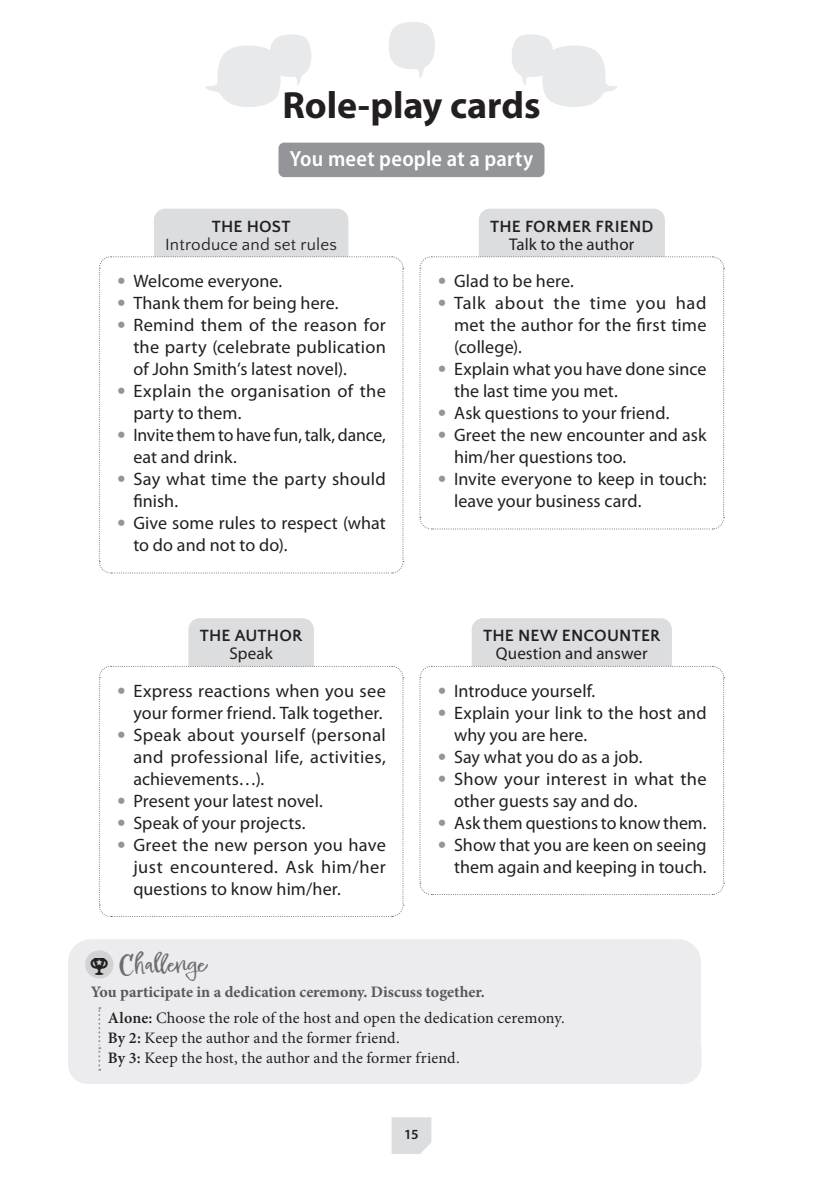
<style>
.page{position:relative;width:823px;height:1191px;background:#fff}
.page>*{position:absolute;margin:0;border:0;box-sizing:border-box;transform-origin:0 0}
.t1{font:700 38px "Myriad Pro";color:#231f20}
.t2{font:24px "Epicursive Script";color:#6c6d70}
.t3{font:600 semi-condensed 22px "Myriad Pro";letter-spacing:.01em;color:#fff}
.t4{font:18px/22px "Myriad Pro";letter-spacing:.005em;color:#231f20}
.t5{font:700 17px "Quattrocento Sans";letter-spacing:.01em;color:#231f20}
.t6{font:17px "Myriad Pro";letter-spacing:.005em;color:#231f20}
.t7{font:17px "Quattrocento Sans";letter-spacing:.01em;color:#231f20}
.t8{font:700 16px/25.6px "Minion Pro";color:#57585a}
.t9{font:16px/20px "Minion Pro";letter-spacing:.005em;color:#231f20}
.t10{font:600 14px "Myriad Pro";color:#231f20}
.s1{font-family:"Calibri";font-size:20px;color:#939598}
.s2{font-weight:600;color:#231f20}
.s3{font-weight:400;color:#231f20}
.s4{font-weight:600}
</style>
<div class="page">
<svg style="left:391px;top:1117px;width:40px;height:37px"></svg>
<svg style="left:206px;top:34px;width:105px;height:73px"></svg>
<svg style="left:512px;top:34px;width:105px;height:73px"></svg>
<svg style="left:389px;top:22px;width:46px;height:56px"></svg>
<div style="left:68px;top:939px;width:632px;height:144px;background:#ececee;border-radius:23px"></div>
<div style="left:278px;top:143px;width:266px;height:34px;background:#939598;border-radius:6px"></div>
<div style="left:85px;top:950px;width:28px;height:28px;background:#d1d2d4;border-radius:14px"></div>
<svg style="left:68px;top:1007px;width:633px;height:77px"></svg>
<svg style="left:98px;top:209px;width:306px;height:365px"></svg>
<svg style="left:419px;top:209px;width:305px;height:321px"></svg>
<svg style="left:98px;top:618px;width:306px;height:299px"></svg>
<svg style="left:419px;top:618px;width:305px;height:277px"></svg>
<h1 class="t1" style="left:282px;top:80px;width:259px">Role-play cards</h1>
<p class="t3" style="left:289px;top:145px;width:245px">You meet people at a party</p>
<p class="t5" style="left:211px;top:217px;width:80px">THE HOST</p>
<p class="t7" style="left:165px;top:235px;width:173px">Introduce and set rules</p>
<p class="t4" style="left:116px;top:270px;width:167px"><span class="s1">•</span> Welcome everyone.</p>
<p class="t4" style="left:116px;top:292px;width:223px"><span class="s1">•</span> Thank them for being here.</p>
<p class="t4" style="left:133px;top:314px;width:254px;text-align:justify;text-indent:-17px"><span class="s1">•</span> Remind them of the reason for the party (celebrate publication of John Smith’s latest novel).</p>
<p class="t4" style="left:133px;top:380px;width:254px;text-indent:-17px"><span class="s1">•</span> Explain the organisation of the party to them.</p>
<p class="t4" style="left:133px;top:424px;width:254px;text-indent:-17px"><span class="s1">•</span> Invite them to have fun, talk, dance, eat and drink.</p>
<p class="t4" style="left:133px;top:468px;width:254px;text-indent:-17px"><span class="s1">•</span> Say what time the party should finish.</p>
<p class="t4" style="left:133px;top:512px;width:254px;text-indent:-17px"><span class="s1">•</span> Give some rules to respect (what to do and not to do).</p>
<p class="t5" style="left:200px;top:626px;width:104px">THE AUTHOR</p>
<p class="t6" style="left:229px;top:643px;width:45px">Speak</p>
<p class="t4" style="left:116px;top:679px;width:271px;text-align:right"><span class="s1">•</span> Express reactions when you see your former friend. Talk together.</p>
<p class="t4" style="left:133px;top:723px;width:254px;text-align:justify;text-indent:-17px"><span class="s1">•</span> Speak about yourself (personal and professional life, activities, achievements…).</p>
<p class="t4" style="left:116px;top:789px;width:208px"><span class="s1">•</span> Present your latest novel.</p>
<p class="t4" style="left:116px;top:811px;width:191px"><span class="s1">•</span> Speak of your projects.</p>
<p class="t4" style="left:133px;top:833px;width:254px;text-align:justify;text-indent:-17px"><span class="s1">•</span> Greet the new person you have just encountered. Ask him/her questions to know him/her.</p>
<p class="t5" style="left:490px;top:217px;width:165px">THE FORMER FRIEND</p>
<p class="t6" style="left:509px;top:233px;width:127px">Talk to the author</p>
<p class="t4" style="left:437px;top:270px;width:138px"><span class="s1">•</span> Glad to be here.</p>
<p class="t4" style="left:454px;top:292px;width:254px;text-align:justify;text-indent:-17px"><span class="s1">•</span> Talk about the time you had met the author for the first time (college).</p>
<p class="t4" style="left:454px;top:358px;width:254px;text-indent:-17px"><span class="s1">•</span> Explain what you have done since the last time you met.</p>
<p class="t4" style="left:437px;top:402px;width:234px"><span class="s1">•</span> Ask questions to your friend.</p>
<p class="t4" style="left:454px;top:424px;width:254px;text-indent:-17px"><span class="s1">•</span> Greet the new encounter and ask him/her questions too.</p>
<p class="t4" style="left:454px;top:468px;width:254px;text-indent:-17px"><span class="s1">•</span> Invite everyone to keep in touch: leave your business card.</p>
<p class="t5" style="left:483px;top:626px;width:179px">THE NEW ENCOUNTER</p>
<p class="t6" style="left:495px;top:643px;width:153px">Question and answer</p>
<p class="t4" style="left:437px;top:679px;width:160px"><span class="s1">•</span> Introduce yourself.</p>
<p class="t4" style="left:454px;top:701px;width:254px;text-indent:-17px"><span class="s1">•</span> Explain your link to the host and why you are here.</p>
<p class="t4" style="left:437px;top:745px;width:207px"><span class="s1">•</span> Say what you do as a job.</p>
<p class="t4" style="left:454px;top:767px;width:254px;text-indent:-17px"><span class="s1">•</span> Show your interest in what the other guests say and do.</p>
<p class="t4" style="left:437px;top:811px;width:271px"><span class="s1">•</span> Ask them questions to know them.</p>
<p class="t4" style="left:437px;top:833px;width:271px;text-align:right"><span class="s1">•</span> Show that you are keen on seeing them again and keeping in touch.</p>
<h2 class="t2" style="left:91px;top:948px;width:117px"><sub>ւ</sub> Challenge</h2>
<p class="t8" style="left:108px;top:978px;width:458px;text-indent:-17px">You participate in a dedication ceremony. Discuss together.<br><span class="s2">Alone:</span> <span class="s3">Choose the role of the host and open the dedication ceremony.</span></p>
<p class="t9" style="left:108px;top:1027px;width:353px"><span class="s4">By 2:</span> Keep the author and the former friend.<br><span class="s4">By 3:</span> Keep the host, the author and the former friend.</p>
<p class="t10" style="left:404px;top:1125px;width:16px">15</p>
</div>
